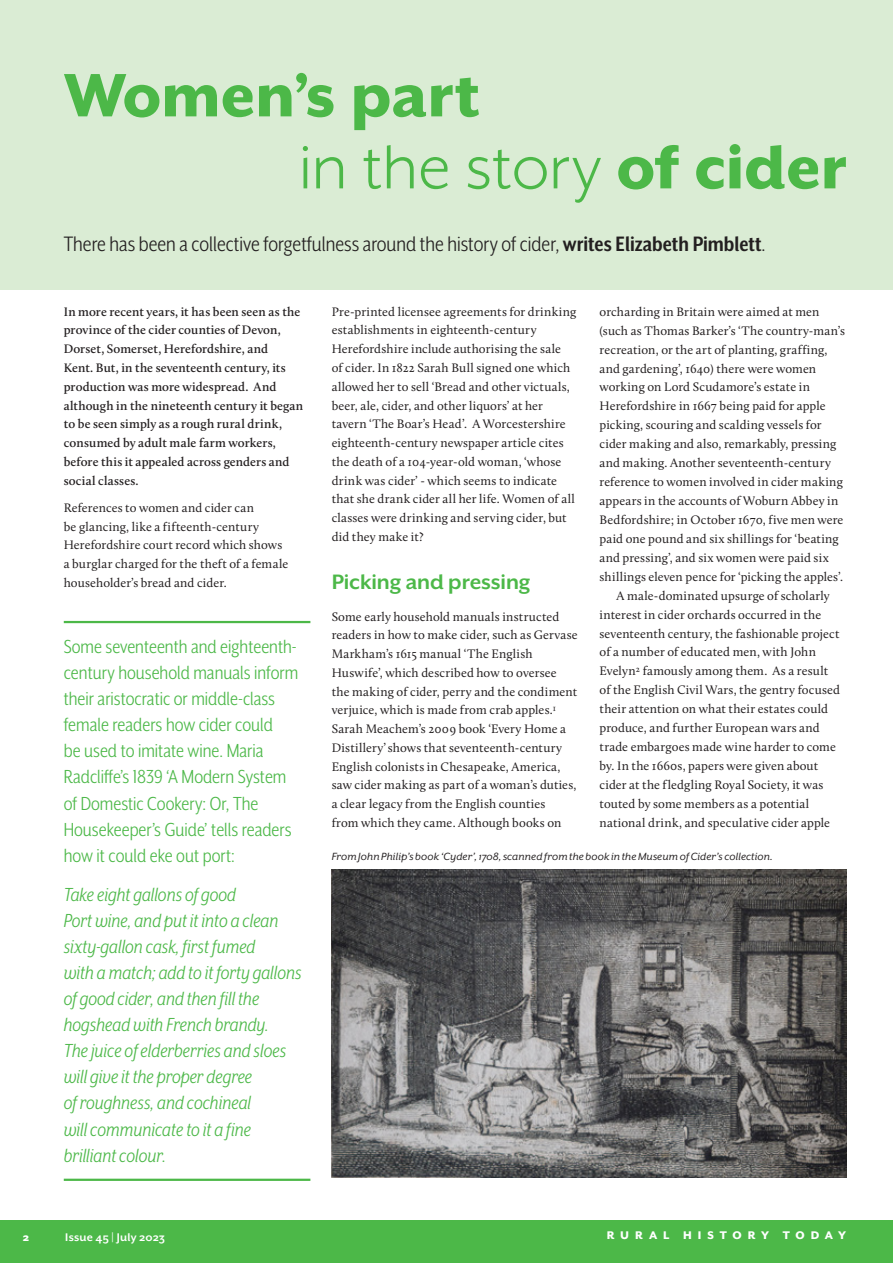
<style>
.page{position:relative;width:893px;height:1263px;background:#fff}
.page>*{position:absolute;margin:0;border:0;box-sizing:border-box;transform-origin:0 0}
.heading_A{font:70.5px "Mr Eaves XL San OT";color:#4cb848}
.heading_A-2{font:800 70.5px "Mr Eaves XL San OT";color:#4cb848}
.Intro_para_-_BIG{font:24px "Mr Eaves XL San Nar OT";color:#231f20}
.heading_B{font:700 24px "Mr Eaves XL San OT";letter-spacing:-.005em;color:#4cb848}
.Pull_quote_1{font:italic 21.75px/26.1px "Mr Eaves XL San Nar OT";color:#4cb848}
.Pull_quote_1-2{font:21.75px/26.1px "Mr Eaves XL San Nar OT";color:#4cb848}
._1st_para{font:12.75px/18.8px "Calluna";letter-spacing:.01em;color:#231f20}
.main_text{font:12.75px/18.9px "Calluna";letter-spacing:.01em;color:#231f20}
.intro_para{font:600 12.75px/18.8px "Calluna";letter-spacing:.01em;color:#231f20}
.t1{font:800 12.75px "Mr Eaves XL San OT";letter-spacing:.465em;color:#fff}
.t2{font:700 12.75px "Mr Eaves XL San OT";letter-spacing:.015em;color:#fff}
.t3{font:italic 12px "Mr Eaves XL San OT";letter-spacing:.01em;color:#231f20}
.s1{font-weight:800}
.s2{font-weight:700}
</style>
<div class="page">
<div style="left:0;top:1220px;width:893px;height:43px;background:#4cb848"></div>
<div style="left:0;top:0;width:893px;height:289px;background:#daecd4"></div>
<hr style="left:64px;top:621px;width:246px;height:2px;background:#4cb848">
<hr style="left:64px;top:1179px;width:246px;height:2px;background:#4cb848">
<img style="left:332px;top:869px;width:514px;height:309px">
<p class="heading_A-2" style="left:64px;top:55px;width:418px">Women’s part</p>
<p class="heading_A" style="left:299px;top:129px;width:549px">in the story <span class="s1">of cider</span></p>
<p class="Intro_para_-_BIG" style="left:64px;top:230px;width:703px">There has been a collective forgetfulness around the history of cider, <span class="s2">writes Elizabeth Pimblett</span>.</p>
<p class="intro_para" style="left:64px;top:302px;width:241px">In more recent years, it has been seen as the province of the cider counties of Devon, Dorset, Somerset, Herefordshire, and<br>Kent. But, in the seventeenth century, its production was more widespread. And although in the nineteenth century it began to be seen simply as a rough rural drink, consumed by adult male farm workers, before this it appealed across genders and social classes.</p>
<p class="_1st_para" style="left:64px;top:498px;width:226px">References to women and cider can<br>be glancing, like a fifteenth-century Herefordshire court record which shows a burglar charged for the theft of a female householder’s bread and cider.</p>
<p class="Pull_quote_1-2" style="left:64px;top:633px;width:236px">Some seventeenth and eighteenth&shy;century household manuals inform their aristocratic or middle-class female readers how cider could<br>be used to imitate wine. Maria<br>Radcliffe’s 1839 ‘A Modern System of Domestic Cookery: Or, The<br>Housekeeper’s Guide’ tells readers how it could eke out port:</p>
<p class="Pull_quote_1" style="left:64px;top:881px;width:239px">Take eight gallons of good<br>Port wine, and put it into a clean sixty-gallon cask, first fumed<br>with a match; add to it forty gallons of good cider, and then fill the hogshead with French brandy.<br>The juice of elderberries and sloes will give it the proper degree<br>of roughness, and cochineal<br>will communicate to it a fine brilliant colour.</p>
<p class="_1st_para" style="left:332px;top:302px;width:246px">Pre-printed licensee agreements for drinking establishments in eighteenth-century Herefordshire include authorising the sale<br>of cider. In 1822 Sarah Bull signed one which allowed her to sell ‘Bread and other victuals, beer, ale, cider, and other liquors’ at her tavern ‘The Boar’s Head’. A Worcestershire eighteenth-century newspaper article cites the death of a 104-year-old woman, ‘whose drink was cider’ - which seems to indicate that she drank cider all her life. Women of all classes were drinking and serving cider, but did they make it?</p>
<p class="heading_B" style="left:332px;top:568px;width:200px">Picking and pressing</p>
<p class="_1st_para" style="left:332px;top:607px;width:248px">Some early household manuals instructed readers in how to make cider, such as Gervase Markham’s 1615 manual ‘The English Huswife’, which described how to oversee<br>the making of cider, perry and the condiment verjuice, which is made from crab apples.<sup>1<br></sup>Sarah Meachem’s 2009 book ‘Every Home a Distillery’shows that seventeenth-century English colonists in Chesapeake, America, saw cider making as part of a woman’s duties, a clear legacy from the English counties<br>from which they came. Although books on</p>
<p class="_1st_para" style="left:600px;top:302px;width:247px">orcharding in Britain were aimed at men (such as Thomas Barker’s ‘The country-man’s recreation, or the art of planting, graffing, and gardening’, 1640) there were women working on Lord Scudamore’s estate in Herefordshire in 1667 being paid for apple picking, scouring and scalding vessels for cider making and also, remarkably, pressing and making. Another seventeenth-century reference to women involved in cider making appears in the accounts of Woburn Abbey in Bedfordshire; in October 1670, five men were paid one pound and six shillings for ‘beating and pressing’, and six women were paid six shillings eleven pence for ‘picking the apples’.</p>
<p class="main_text" style="left:600px;top:586px;width:242px;text-indent:17px">A male-dominated upsurge of scholarly interest in cider orchards occurred in the seventeenth century, the fashionable project of a number of educated men, with John Evelyn<sup>2</sup> famously among them. As a result of the English Civil Wars, the gentry focused their attention on what their estates could produce, and further European wars and trade embargoes made wine harder to come by. In the 1660s, papers were given about cider at the fledgling Royal Society, it was touted by some members as a potential national drink, and speculative cider apple</p>
<p class="t3" style="left:332px;top:850px;width:443px">From John Philip’s book ‘Cyder’, 1708, scanned from the book in the Museum of Cider’s collection.</p>
<p class="t1" style="left:23px;top:1229px;width:8px">2</p>
<p class="t2" style="left:65px;top:1230px;width:101px">Issue 45 | July 2023</p>
<p class="t1" style="left:607px;top:1228px;width:241px">RURAL HISTORY TODAY</p>
</div>
